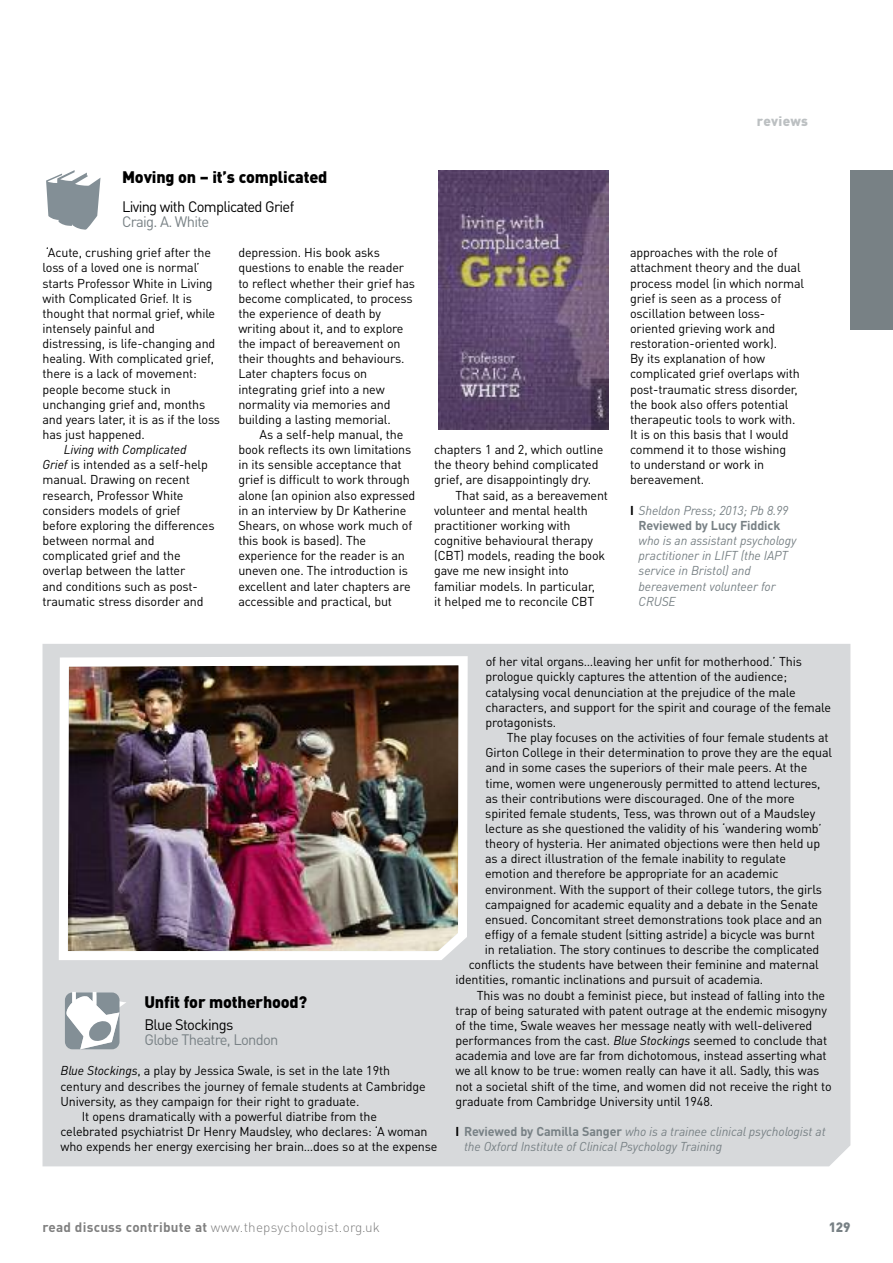
<style>
.page{position:relative;width:893px;height:1263px;background:#fff}
.page>*{position:absolute;margin:0;border:0;box-sizing:border-box;transform-origin:0 0}
.t1{font:900 16.5px "DIN Pro";letter-spacing:-.01em;color:#000}
.t2{font:15px "DIN Pro";letter-spacing:-.045em;color:#000}
.t3{font:15px "DIN Pro";letter-spacing:-.045em;color:#788185}
.t4{font:300 13.5px "DIN Pro";letter-spacing:.015em;color:#808080}
.t5{font:900 13.5px "DIN Pro";letter-spacing:.015em;color:#bcc0c2}
.t6{font:900 13.5px "DIN Pro";color:#788185}
.t7{font:12.75px/15.1px "DIN Pro";letter-spacing:-.01em;color:#000}
.t8{font:italic 12.75px/15.1px "DIN Pro";letter-spacing:-.01em;color:#788185}
.s1{font-style:italic}
.s2{font-weight:700;font-style:normal;color:#000}
.s3{font-weight:700;font-style:normal}
.s4{font-weight:700}
</style>
<div class="page">
<div style="left:850px;top:170px;width:43px;height:160px;background:#788185"></div>
<div style="left:43px;top:644px;width:807px;height:522px;background:#d7d9db"></div>
<div style="left:435px;top:170px;width:177px;height:259px;background:linear-gradient(to bottom,#fff,#fff)"></div>
<img style="left:438px;top:170px;width:170px;height:259px">
<img style="left:59px;top:656px;width:409px;height:304px">
<svg style="left:65px;top:992px;width:61px;height:57px"></svg>
<svg style="left:46px;top:170px;width:55px;height:60px"></svg>
<p class="t1" style="left:122px;top:171px;width:207px">Moving on – it’s complicated</p>
<p class="t2" style="left:122px;top:201px;width:174px">Living with Complicated Grief</p>
<p class="t3" style="left:122px;top:216px;width:89px">Craig. A. White</p>
<p class="t7" style="left:43px;top:246px;width:179px">‘Acute, crushing grief after the loss of a loved one is normal’ starts Professor White in Living with Complicated Grief. It is thought that normal grief, while intensely painful and distressing, is life-changing and healing. With complicated grief, there is a lack of movement: people become stuck in unchanging grief and, months and years later, it is as if the loss has just happened.</p>
<p class="t7" style="left:43px;top:443px;width:174px;text-indent:21px"><span class="s1">Living with Complicated<br>Grief</span> is intended as a self-help manual. Drawing on recent research, Professor White considers models of grief before exploring the differences between normal and complicated grief and the overlap between the latter<br>and conditions such as post&shy;traumatic stress disorder and</p>
<p class="t7" style="left:238px;top:246px;width:178px">depression. His book asks questions to enable the reader to reflect whether their grief has become complicated, to process the experience of death by writing about it, and to explore the impact of bereavement on their thoughts and behaviours.<br>Later chapters focus on integrating grief into a new normality via memories and building a lasting memorial.</p>
<p class="t7" style="left:238px;top:428px;width:179px;text-indent:21px">As a self-help manual, the book reflects its own limitations in its sensible acceptance that grief is difficult to work through alone (an opinion also expressed in an interview by Dr Katherine<br>Shears, on whose work much of this book is based). The experience for the reader is an uneven one. The introduction is excellent and later chapters are accessible and practical, but</p>
<p class="t7" style="left:434px;top:443px;width:171px">chapters 1 and 2, which outline</p>
<p class="t7" style="left:434px;top:459px;width:166px">the theory behind complicated</p>
<p class="t7" style="left:434px;top:474px;width:158px">grief, are disappointingly dry.</p>
<p class="t7" style="left:455px;top:489px;width:154px">That said, as a bereavement</p>
<p class="t7" style="left:434px;top:504px;width:155px">volunteer and mental health</p>
<p class="t7" style="left:434px;top:519px;width:138px">practitioner working with</p>
<p class="t7" style="left:434px;top:534px;width:160px">cognitive behavioural therapy</p>
<p class="t7" style="left:434px;top:549px;width:173px">(CBT) models, reading the book</p>
<p class="t7" style="left:434px;top:565px;width:136px">gave me new insight into</p>
<p class="t7" style="left:434px;top:580px;width:162px">familiar models. In particular,</p>
<p class="t7" style="left:434px;top:595px;width:162px">it helped me to reconcile CBT</p>
<p class="t5" style="left:757px;top:116px;width:53px">reviews</p>
<p class="t7" style="left:630px;top:246px;width:176px">approaches with the role of attachment theory and the dual process model (in which normal grief is seen as a process of oscillation between loss&shy;oriented grieving work and restoration-oriented work).<br>By its explanation of how complicated grief overlaps with post-traumatic stress disorder, the book also offers potential therapeutic tools to work with.<br>It is on this basis that I would commend it to those wishing<br>to understand or work in bereavement.</p>
<p class="t8" style="left:630px;top:504px;width:160px;text-align:center"><span class="s2">I</span> Sheldon Press; 2013; Pb 8.99<br><span class="s3">Reviewed by Lucy Fiddick</span></p>
<p class="t8" style="left:639px;top:534px;width:159px">who is an assistant psychology practitioner in LIFT (the IAPT service in Bristol) and bereavement volunteer for<br>CRUSE</p>
<p class="t1" style="left:144px;top:997px;width:164px">Unfit for motherhood?</p>
<p class="t2" style="left:144px;top:1019px;width:90px">Blue Stockings</p>
<p class="t3" style="left:144px;top:1034px;width:136px">Globe Theatre, London</p>
<p class="t7" style="left:61px;top:1065px;width:331px"><span class="s1">Blue Stockings</span>, a play by Jessica Swale, is set in the late 19th</p>
<p class="t7" style="left:61px;top:1080px;width:367px">century and describes the journey of female students at Cambridge</p>
<p class="t7" style="left:61px;top:1095px;width:300px">University, as they campaign for their right to graduate.</p>
<p class="t7" style="left:82px;top:1110px;width:297px">It opens dramatically with a powerful diatribe from the</p>
<p class="t7" style="left:60px;top:1125px;width:369px">celebrated psychiatrist Dr Henry Maudsley, who declares: ‘A woman</p>
<p class="t7" style="left:60px;top:1140px;width:378px">who expends her energy exercising her brain…does so at the expense</p>
<p class="t7" style="left:485px;top:655px;width:347px">of her vital organs…leaving her unfit for motherhood.’ This prologue quickly captures the attention of the audience; catalysing vocal denunciation at the prejudice of the male characters, and support for the spirit and courage of the female protagonists.</p>
<p class="t7" style="left:507px;top:731px;width:324px">The play focuses on the activities of four female students at</p>
<p class="t7" style="left:485px;top:746px;width:348px">Girton College in their determination to prove they are the equal</p>
<p class="t7" style="left:485px;top:762px;width:324px">and in some cases the superiors of their male peers. At the</p>
<p class="t7" style="left:485px;top:777px;width:337px">time, women were ungenerously permitted to attend lectures,</p>
<p class="t7" style="left:485px;top:792px;width:311px">as their contributions were discouraged. One of the more</p>
<p class="t7" style="left:485px;top:807px;width:331px">spirited female students, Tess, was thrown out of a Maudsley</p>
<p class="t7" style="left:485px;top:822px;width:338px">lecture as she questioned the validity of his ‘wandering womb’</p>
<p class="t7" style="left:485px;top:837px;width:337px">theory of hysteria. Her animated objections were then held up</p>
<p class="t7" style="left:485px;top:852px;width:302px">as a direct illustration of the female inability to regulate</p>
<p class="t7" style="left:485px;top:868px;width:295px">emotion and therefore be appropriate for an academic</p>
<p class="t7" style="left:485px;top:883px;width:338px">environment. With the support of their college tutors, the girls</p>
<p class="t7" style="left:485px;top:898px;width:335px">campaigned for academic equality and a debate in the Senate</p>
<p class="t7" style="left:485px;top:913px;width:339px">ensued. Concomitant street demonstrations took place and an</p>
<p class="t7" style="left:485px;top:928px;width:331px">effigy of a female student (sitting astride) a bicycle was burnt</p>
<p class="t7" style="left:485px;top:943px;width:336px">in retaliation. The story continues to describe the complicated</p>
<p class="t7" style="left:469px;top:958px;width:352px">conflicts the students have between their feminine and maternal</p>
<p class="t7" style="left:455px;top:974px;width:309px">identities, romantic inclinations and pursuit of academia.</p>
<p class="t7" style="left:477px;top:989px;width:350px">This was no doubt a feminist piece, but instead of falling into the</p>
<p class="t7" style="left:455px;top:1004px;width:373px">trap of being saturated with patent outrage at the endemic misogyny</p>
<p class="t7" style="left:455px;top:1019px;width:358px">of the time, Swale weaves her message neatly with well-delivered</p>
<p class="t7" style="left:455px;top:1034px;width:373px">performances from the cast. <span class="s1">Blue Stockings</span> seemed to conclude that</p>
<p class="t7" style="left:455px;top:1049px;width:373px">academia and love are far from dichotomous, instead asserting what</p>
<p class="t7" style="left:455px;top:1065px;width:365px">we all know to be true: women really can have it all. Sadly, this was</p>
<p class="t7" style="left:455px;top:1080px;width:378px">not a societal shift of the time, and women did not receive the right to</p>
<p class="t7" style="left:455px;top:1095px;width:259px">graduate from Cambridge University until 1948.</p>
<p class="t8" style="left:464px;top:1125px;width:363px;text-indent:-9px"><span class="s2">I</span> <span class="s3">Reviewed by Camilla Sanger</span> who is a trainee clinical psychologist at the Oxford Institute of Clinical Psychology Training</p>
<p class="t4" style="left:43px;top:1223px;width:339px"><span class="s4">read discuss contribute at</span> www.thepsychologist.org.uk</p>
<p class="t6" style="left:829px;top:1223px;width:23px">129</p>
</div>
